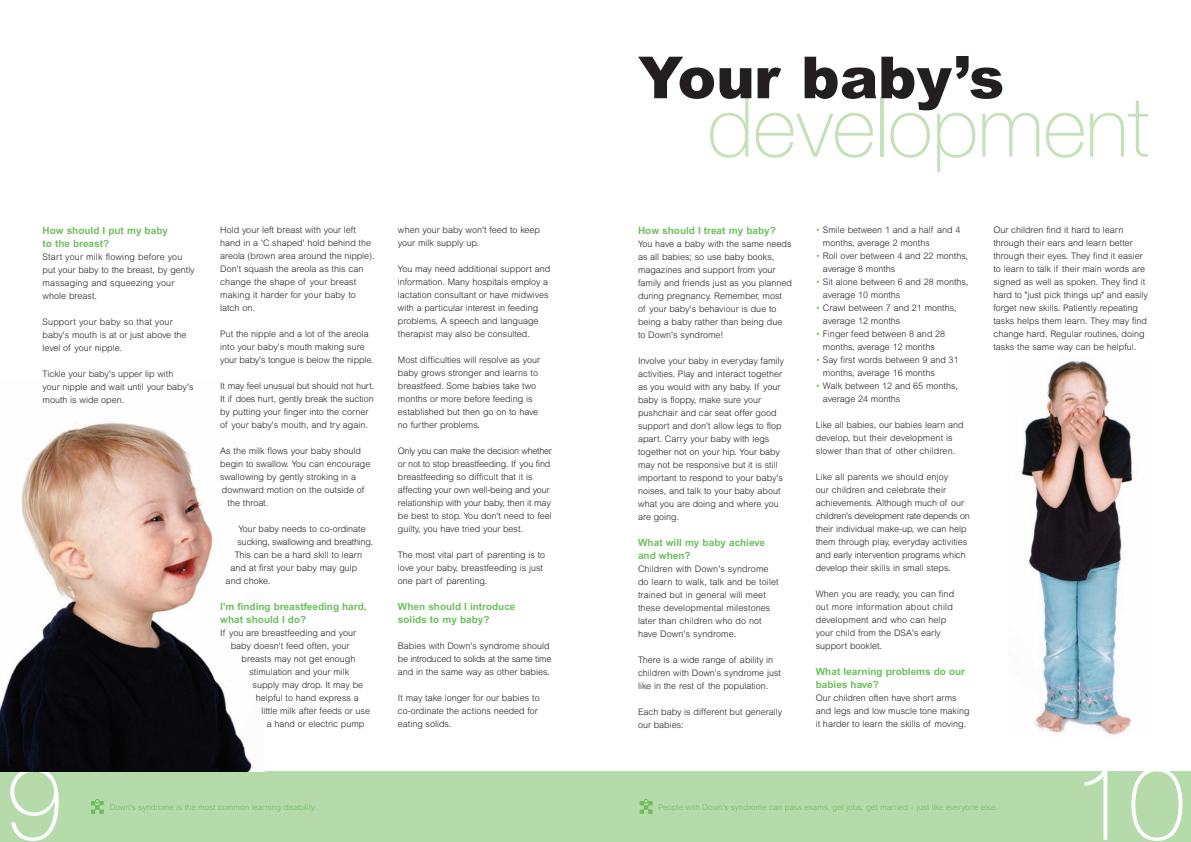
<style>
.page{position:relative;width:1191px;height:842px;background:#fff}
.page>*{position:absolute;margin:0;border:0;box-sizing:border-box;transform-origin:0 0}
.t1{font:100 102px "Helvetica Neue";color:#fff}
.t2{font:100 83.4px "Helvetica Neue";letter-spacing:-.01em;color:#c4e1b9}
.t3{font:900 58px "Arial";letter-spacing:-.005em;color:#231f20}
.t4{font:700 10px/13px "Arial";color:#6dbf5d}
.t5{font:300 9px/13px "Arial";color:#231f20}
.t6{font:300 9px "Arial";letter-spacing:-.02em;color:#231f20}
.t7{font:300 8px "Arial";color:#6dbf5d}
.s1{color:#6dbf5d}
</style>
<div class="page">
<div style="left:595px;top:771px;width:596px;height:71px;background:#b5dbaa"></div>
<svg style="left:639px;top:799px;width:13px;height:15px"></svg>
<div style="left:0;top:771px;width:595px;height:71px;background:#b5dbaa"></div>
<svg style="left:91px;top:799px;width:13px;height:15px"></svg>
<img style="left:0;top:422px;width:252px;height:349px">
<img style="left:1020px;top:360px;width:113px;height:375px">
<p class="t4" style="left:43px;top:225px;width:127px">How should I put my baby to the breast?</p>
<p class="t5" style="left:43px;top:251px;width:154px">Start your milk flowing before you put your baby to the breast, by gently massaging and squeezing your whole breast.</p>
<p class="t5" style="left:43px;top:316px;width:145px">Support your baby so that your baby's mouth is at or just above the level of your nipple.</p>
<p class="t5" style="left:43px;top:368px;width:153px">Tickle your baby's upper lip with<br>your nipple and wait until your baby's mouth is wide open.</p>
<p class="t5" style="left:220px;top:224px;width:156px">Hold your left breast with your left hand in a 'C shaped' hold behind the areola (brown area around the nipple).<br>Don't squash the areola as this can change the shape of your breast making it harder for your baby to latch on.</p>
<p class="t5" style="left:220px;top:328px;width:155px">Put the nipple and a lot of the areola into your baby's mouth making sure your baby's tongue is below the nipple.</p>
<p class="t5" style="left:220px;top:380px;width:156px">It may feel unusual but should not hurt.<br>It if does hurt, gently break the suction by putting your finger into the corner of your baby's mouth, and try again.</p>
<p class="t5" style="left:220px;top:445px;width:142px">As the milk flows your baby should</p>
<p class="t5" style="left:220px;top:458px;width:152px">begin to swallow. You can encourage</p>
<p class="t5" style="left:220px;top:471px;width:137px">swallowing by gently stroking in a</p>
<p class="t5" style="left:222px;top:484px;width:144px">downward motion on the outside of</p>
<p class="t5" style="left:228px;top:497px;width:42px">the throat.</p>
<p class="t5" style="left:238px;top:523px;width:129px">Your baby needs to co-ordinate</p>
<p class="t6" style="left:237px;top:539px;width:137px">sucking, swallowing and breathing.</p>
<p class="t5" style="left:235px;top:549px;width:129px">This can be a hard skill to learn</p>
<p class="t5" style="left:231px;top:562px;width:128px">and at first your baby may gulp</p>
<p class="t5" style="left:226px;top:575px;width:46px">and choke.</p>
<p class="t4" style="left:220px;top:601px;width:148px">I'm finding breastfeeding hard, what should I do?</p>
<p class="t5" style="left:220px;top:627px;width:137px">If you are breastfeeding and your</p>
<p class="t5" style="left:231px;top:640px;width:120px">baby doesn't feed often, your</p>
<p class="t5" style="left:241px;top:653px;width:115px">breasts may not get enough</p>
<p class="t5" style="left:249px;top:666px;width:101px">stimulation and your milk</p>
<p class="t5" style="left:252px;top:679px;width:112px">supply may drop. It may be</p>
<p class="t5" style="left:256px;top:692px;width:104px">helpful to hand express a</p>
<p class="t5" style="left:261px;top:705px;width:110px">little milk after feeds or use</p>
<p class="t5" style="left:267px;top:718px;width:99px">a hand or electric pump</p>
<h1 class="t1" style="left:6px;top:767px;width:58px">9</h1>
<p class="t7" style="left:110px;top:804px;width:208px">Down's syndrome is the most common learning disability.</p>
<p class="t5" style="left:398px;top:224px;width:144px">when your baby won't feed to keep your milk supply up.</p>
<p class="t5" style="left:398px;top:263px;width:154px">You may need additional support and information. Many hospitals employ a lactation consultant or have midwives with a particular interest in feeding problems. A speech and language therapist may also be consulted.</p>
<p class="t5" style="left:398px;top:354px;width:144px">Most difficulties will resolve as your baby grows stronger and learns to breastfeed. Some babies take two months or more before feeding is established but then go on to have no further problems.</p>
<p class="t5" style="left:398px;top:445px;width:155px">Only you can make the decision whether or not to stop breastfeeding. If you find breastfeeding so difficult that it is affecting your own well-being and your relationship with your baby, then it may be best to stop. You don't need to feel guilty, you have tried your best.</p>
<p class="t5" style="left:398px;top:549px;width:149px">The most vital part of parenting is to love your baby, breastfeeding is just one part of parenting.</p>
<p class="t4" style="left:398px;top:601px;width:119px">When should I introduce solids to my baby?</p>
<p class="t5" style="left:398px;top:640px;width:155px">Babies with Down's syndrome should be introduced to solids at the same time and in the same way as other babies.</p>
<p class="t5" style="left:398px;top:692px;width:143px">It may take longer for our babies to co-ordinate the actions needed for eating solids.</p>
<h3 class="t3" style="left:638px;top:57px;width:368px">Your baby’s</h3>
<h2 class="t2" style="left:707px;top:97px;width:443px">development</h2>
<p class="t4" style="left:638px;top:225px;width:139px">How should I treat my baby?</p>
<p class="t5" style="left:638px;top:238px;width:155px">You have a baby with the same needs as all babies; so use baby books, magazines and support from your family and friends just as you planned during pregnancy. Remember, most<br>of your baby's behaviour is due to being a baby rather than being due to Down's syndrome!</p>
<p class="t5" style="left:638px;top:355px;width:147px">Involve your baby in everyday family activities. Play and interact together as you would with any baby. If your baby is floppy, make sure your pushchair and car seat offer good support and don't allow legs to flop apart. Carry your baby with legs together not on your hip. Your baby may not be responsive but it is still important to respond to your baby's noises, and talk to your baby about what you are doing and where you are going.</p>
<p class="t4" style="left:638px;top:537px;width:129px">What will my baby achieve and when?</p>
<p class="t5" style="left:638px;top:563px;width:142px">Children with Down's syndrome do learn to walk, talk and be toilet trained but in general will meet these developmental milestones later than children who do not have Down's syndrome.</p>
<p class="t5" style="left:638px;top:654px;width:144px">There is a wide range of ability in children with Down's syndrome just like in the rest of the population.</p>
<p class="t5" style="left:638px;top:706px;width:146px">Each baby is different but generally our babies:</p>
<p class="t5" style="left:823px;top:224px;width:139px;text-indent:-7px"><span class="s1">•</span> Smile between 1 and a half and 4 months, average 2 months</p>
<p class="t5" style="left:823px;top:250px;width:147px;text-indent:-7px"><span class="s1">•</span> Roll over between 4 and 22 months, average 8 months</p>
<p class="t5" style="left:823px;top:276px;width:147px;text-indent:-7px"><span class="s1">•</span> Sit alone between 6 and 28 months, average 10 months</p>
<p class="t5" style="left:823px;top:302px;width:135px;text-indent:-7px"><span class="s1">•</span> Crawl between 7 and 21 months, average 12 months</p>
<p class="t5" style="left:815px;top:328px;width:131px;text-align:center"><span class="s1">•</span> Finger feed between 8 and 28 months, average 12 months</p>
<p class="t5" style="left:823px;top:354px;width:137px;text-indent:-7px"><span class="s1">•</span> Say first words between 9 and 31 months, average 16 months</p>
<p class="t5" style="left:823px;top:380px;width:136px;text-indent:-7px"><span class="s1">•</span> Walk between 12 and 65 months, average 24 months</p>
<p class="t5" style="left:815px;top:419px;width:149px">Like all babies, our babies learn and develop, but their development is slower than that of other children.</p>
<p class="t5" style="left:815px;top:471px;width:156px">Like all parents we should enjoy<br>our children and celebrate their achievements. Although much of our children's development rate depends on their individual make-up, we can help them through play, everyday activities and early intervention programs which develop their skills in small steps.</p>
<p class="t5" style="left:815px;top:588px;width:140px">When you are ready, you can find out more information about child development and who can help your child from the DSA's early support booklet.</p>
<p class="t4" style="left:815px;top:666px;width:151px">What learning problems do our babies have?</p>
<p class="t5" style="left:815px;top:692px;width:155px">Our children often have short arms and legs and low muscle tone making it harder to learn the skills of moving.</p>
<p class="t5" style="left:993px;top:224px;width:156px">Our children find it hard to learn through their ears and learn better through their eyes. They find it easier to learn to talk if their main words are signed as well as spoken. They find it hard to "just pick things up" and easily forget new skills. Patiently repeating tasks helps them learn. They may find change hard. Regular routines, doing tasks the same way can be helpful.</p>
<p class="t7" style="left:658px;top:804px;width:341px">People with Down's syndrome can pass exams, get jobs, get married – just like everyone else.</p>
<h1 class="t1" style="left:1073px;top:767px;width:113px">10</h1>
</div>
